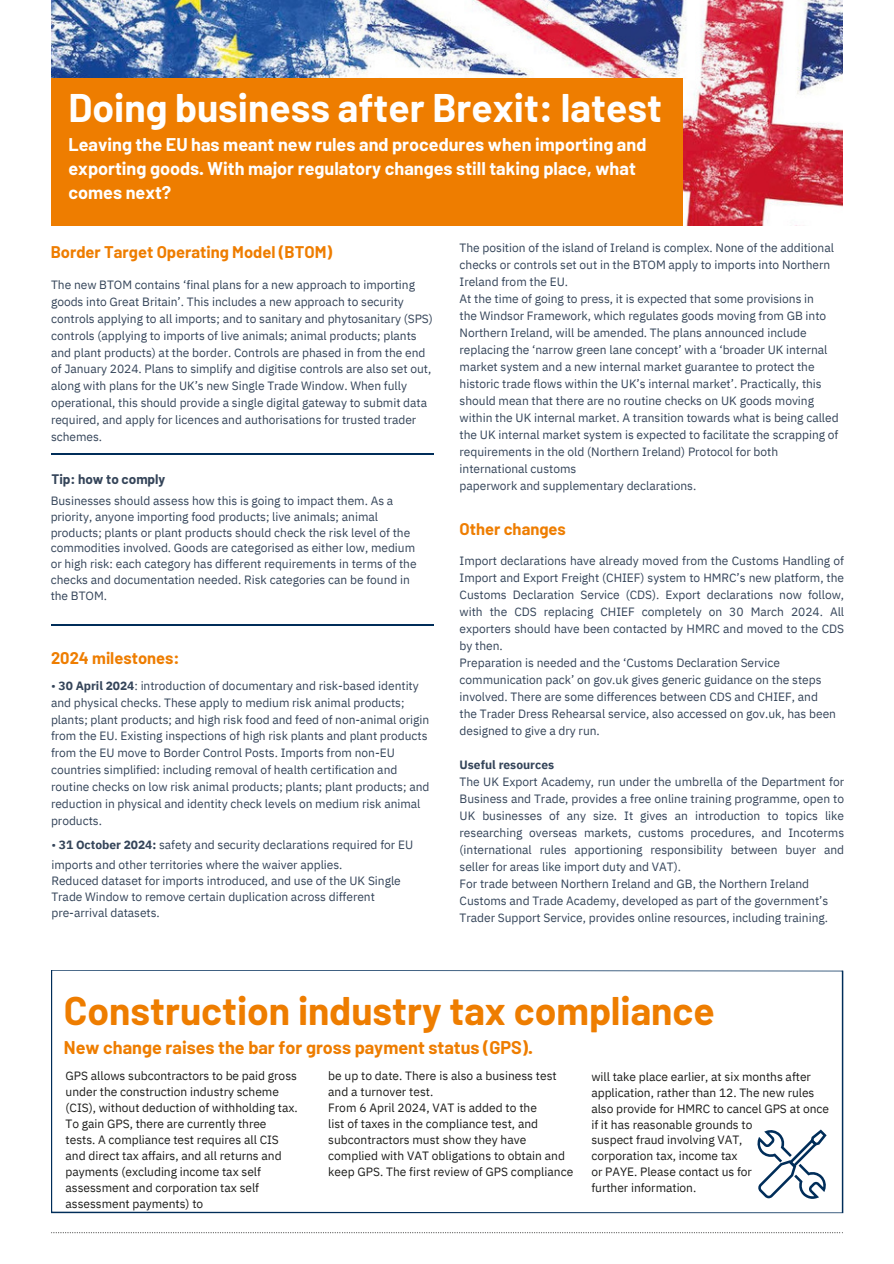
<style>
.page{position:relative;width:894px;height:1264px;background:#fff}
.page>*{position:absolute;margin:0;border:0;box-sizing:border-box;transform-origin:0 0}
.t1{font:700 39px "Barlow";color:#ee7d00}
.t2{font:700 39px "Barlow";color:#fff}
.t3{font:700 18px/23.7px "Barlow";color:#fff}
.t4{font:700 18px "Barlow";color:#ee7d00}
.t5{font:700 16.5px "Barlow";color:#ee7d00}
.t6{font:700 13.5px "Barlow";color:#344459}
.t7{font:12px/17px "IBM Plex Sans";letter-spacing:-.005em;color:#344459}
.t8{font:12px/16px "IBM Plex Sans";letter-spacing:-.005em;color:#1d1d1b}
.t9{font:700 12px "IBM Plex Sans";color:#344459}
.s1{font-weight:700}
</style>
<div class="page">
<svg style="left:51px;top:1232px;width:791px;height:1px"></svg>
<img style="left:51px;top:0;width:791px;height:225px">
<div style="left:51px;top:78px;width:631px;height:148px;background:#ee7d00"></div>
<svg style="left:51px;top:970px;width:792px;height:243px"></svg>
<hr style="left:51px;top:453px;width:383px;height:2px;background:#002d59">
<hr style="left:51px;top:624px;width:383px;height:1px;background:#002d59">
<h1 class="t2" style="left:68px;top:83px;width:594px">Doing business after Brexit: latest</h1>
<h1 class="t3" style="left:68px;top:132px;width:579px">Leaving the EU has meant new rules and procedures when importing and exporting goods. With major regulatory changes still taking place, what comes next?</h1>
<p class="t5" style="left:51px;top:242px;width:283px">Border Target Operating Model (BTOM)</p>
<p class="t7" style="left:51px;top:276px;width:383px">The new BTOM contains ‘final plans for a new approach to importing goods into Great Britain’. This includes a new approach to security controls applying to all imports; and to sanitary and phytosanitary (SPS) controls (applying to imports of live animals; animal products; plants and plant products) at the border. Controls are phased in from the end of January 2024. Plans to simplify and digitise controls are also set out, along with plans for the UK’s new Single Trade Window. When fully operational, this should provide a single digital gateway to submit data required, and apply for licences and authorisations for trusted trader schemes.</p>
<p class="t6" style="left:51px;top:470px;width:115px">Tip: how to comply</p>
<h2 class="t7" style="left:51px;top:493px;width:367px;line-height:15.8px">Businesses should assess how this is going to impact them. As a priority, anyone importing food products; live animals; animal products; plants or plant products should check the risk level of the commodities involved. Goods are categorised as either low, medium or high risk: each category has different requirements in terms of the checks and documentation needed. Risk categories can be found in the BTOM.</h2>
<p class="t5" style="left:51px;top:648px;width:130px">2024 milestones:</p>
<p class="t7" style="left:51px;top:677px;width:380px">• <span class="s1">30 April 2024</span>: introduction of documentary and risk-based identity and physical checks. These apply to medium risk animal products; plants; plant products; and high risk food and feed of non-animal origin from the EU. Existing inspections of high risk plants and plant products from the EU move to Border Control Posts. Imports from non-EU countries simplified: including removal of health certification and routine checks on low risk animal products; plants; plant products; and reduction in physical and identity check levels on medium risk animal products.</p>
<h1 class="t7" style="left:51px;top:836px;width:363px">• <span class="s1">31 October 2024:</span> safety and security declarations required for EU</h1>
<p class="t7" style="left:51px;top:855px;width:292px">imports and other territories where the waiver applies.</p>
<p class="t7" style="left:51px;top:871px;width:351px">Reduced dataset for imports introduced, and use of the UK Single</p>
<p class="t7" style="left:51px;top:887px;width:325px">Trade Window to remove certain duplication across different</p>
<p class="t7" style="left:51px;top:903px;width:110px">pre-arrival datasets.</p>
<p class="t7" style="left:459px;top:239px;width:376px">The position of the island of Ireland is complex. None of the additional checks or controls set out in the BTOM apply to imports into Northern<br>Ireland from the EU.</p>
<p class="t7" style="left:459px;top:290px;width:356px">At the time of going to press, it is expected that some provisions in</p>
<p class="t7" style="left:459px;top:307px;width:368px">the Windsor Framework, which regulates goods moving from GB into</p>
<p class="t7" style="left:459px;top:324px;width:348px">Northern Ireland, will be amended. The plans announced include</p>
<h1 class="t7" style="left:459px;top:341px;width:369px">replacing the ‘narrow green lane concept’ with a ‘broader UK internal</h1>
<p class="t7" style="left:459px;top:358px;width:380px">market system and a new internal market guarantee to protect the historic trade flows within the UK’s internal market’. Practically, this should mean that there are no routine checks on UK goods moving within the UK internal market. A transition towards what is being called the UK internal market system is expected to facilitate the scrapping of requirements in the old (Northern Ireland) Protocol for both international customs</p>
<p class="t7" style="left:459px;top:477px;width:238px">paperwork and supplementary declarations.</p>
<p class="t5" style="left:459px;top:518px;width:108px">Other changes</p>
<p class="t7" style="left:459px;top:551px;width:386px;text-align:justify">Import declarations have already moved from the Customs Handling of Import and Export Freight (CHIEF) system to HMRC’s new platform, the Customs Declaration Service (CDS). Export declarations now follow, with the CDS replacing CHIEF completely on 30 March 2024. All exporters should have been contacted by HMRC and moved to the CDS by then.</p>
<p class="t7" style="left:459px;top:653px;width:322px">Preparation is needed and the ‘Customs Declaration Service</p>
<p class="t7" style="left:459px;top:670px;width:363px">communication pack’ on gov.uk gives generic guidance on the steps</p>
<h1 class="t7" style="left:459px;top:687px;width:360px">involved. There are some differences between CDS and CHIEF, and</h1>
<p class="t7" style="left:459px;top:704px;width:378px">the Trader Dress Rehearsal service, also accessed on gov.uk, has been</p>
<p class="t7" style="left:459px;top:721px;width:142px">designed to give a dry run.</p>
<p class="t9" style="left:459px;top:756px;width:96px">Useful resources</p>
<p class="t7" style="left:459px;top:772px;width:386px;text-align:justify">The UK Export Academy, run under the umbrella of the Department for Business and Trade, provides a free online training programme, open to UK businesses of any size. It gives an introduction to topics like researching overseas markets, customs procedures, and Incoterms (international rules apportioning responsibility between buyer and seller for areas like import duty and VAT).</p>
<p class="t7" style="left:459px;top:874px;width:351px">For trade between Northern Ireland and GB, the Northern Ireland</p>
<p class="t7" style="left:459px;top:891px;width:370px">Customs and Trade Academy, developed as part of the government’s</p>
<p class="t7" style="left:459px;top:908px;width:370px">Trader Support Service, provides online resources, including training.</p>
<h1 class="t1" style="left:64px;top:986px;width:652px">Construction industry tax compliance</h1>
<h1 class="t4" style="left:64px;top:1036px;width:470px">New change raises the bar for gross payment status (GPS).</h1>
<p class="t8" style="left:66px;top:1067px;width:233px">GPS allows subcontractors to be paid gross under the construction industry scheme (CIS), without deduction of withholding tax.<br>To gain GPS, there are currently three tests. A compliance test requires all CIS and direct tax affairs, and all returns and payments (excluding income tax self assessment and corporation tax self assessment payments) to</p>
<p class="t8" style="left:328px;top:1067px;width:230px">be up to date. There is also a business test and a turnover test.</p>
<p class="t8" style="left:328px;top:1099px;width:210px">From 6 April 2024, VAT is added to the</p>
<p class="t8" style="left:328px;top:1115px;width:211px">list of taxes in the compliance test, and</p>
<p class="t8" style="left:328px;top:1131px;width:246px">subcontractors must show they have complied with VAT obligations to obtain and keep GPS. The first review of GPS compliance</p>
<p class="t8" style="left:591px;top:1068px;width:239px">will take place earlier, at six months after application, rather than 12. The new rules also provide for HMRC to cancel GPS at once if it has reasonable grounds to<br>suspect fraud involving VAT,<br>corporation tax, income tax<br>or PAYE. Please contact us for<br>further information.</p>
</div>
